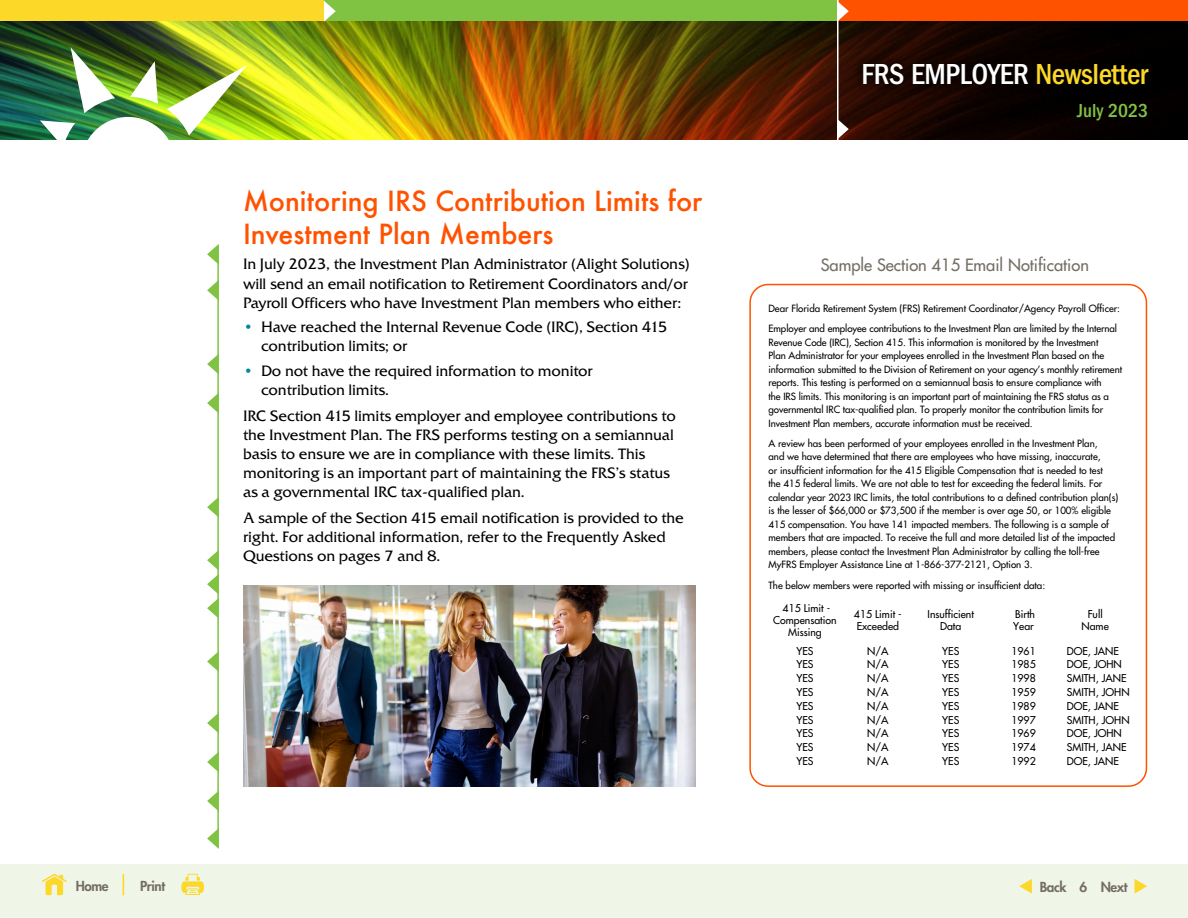
<style>
.page{position:relative;width:1188px;height:918px;background:#fff}
.page>*{position:absolute;margin:0;border:0;box-sizing:border-box;transform-origin:0 0}
.t1{font:500 condensed 30px "Franklin Gothic";letter-spacing:-.015em;color:#fff}
.t2{font:500 27px/32.2px "Futura";color:#ff5200}
.t3{font:500 condensed 19.5px "Franklin Gothic";color:#80c342}
.t4{font:16.5px "Futura";color:#756e64}
.t5{font:15px/19.2px "Friz Quadrata";letter-spacing:-.01em;color:#000}
.t6{font:800 13.5px "Futura";letter-spacing:-.03em;color:#756e64}
.t7{font:10.5px/12px "Futura";color:#000;text-align:center}
.t8{font:9.75px/13.5px "Futura";color:#000}
.s1{color:#008996}
.s2{color:#fcd828}
</style>
<div class="page">
<img style="left:0;top:21px;width:1188px;height:119px">
<div style="left:0;top:0;width:329px;height:21px;background:#fcd828"></div>
<div style="left:324px;top:0;width:518px;height:21px;background:#80c342"></div>
<div style="left:838px;top:0;width:350px;height:21px;background:#ff5200"></div>
<svg style="left:324px;top:1px;width:12px;height:21px"></svg>
<svg style="left:838px;top:1px;width:11px;height:21px"></svg>
<svg style="left:838px;top:119px;width:11px;height:21px"></svg>
<hr style="left:837px;top:0;width:1px;height:153px;background:#fff">
<svg style="left:853px;top:54px;width:305px;height:40px;background:#0b0200"></svg>
<svg style="left:130px;top:61px;width:28px;height:43px"></svg>
<svg style="left:71px;top:47px;width:44px;height:66px"></svg>
<img style="left:167px;top:65px;width:80px;height:70px">
<svg style="left:40px;top:120px;width:35px;height:20px"></svg>
<div style="left:81px;top:117px;width:94px;height:94px;background:#fff;border-radius:50%"></div>
<div style="left:749px;top:284px;width:398px;height:503px;border:2px solid #ff5200;border-radius:18px"></div>
<img style="left:243px;top:585px;width:452px;height:202px">
<div style="left:0;top:864px;width:1188px;height:54px;background:#eff6e8"></div>
<svg style="left:123px;top:874px;width:1px;height:21px"></svg>
<svg style="left:181px;top:874px;width:23px;height:21px"></svg>
<svg style="left:42px;top:874px;width:25px;height:21px"></svg>
<svg style="left:1019px;top:879px;width:13px;height:15px"></svg>
<svg style="left:1135px;top:879px;width:12px;height:15px"></svg>
<svg style="left:207px;top:244px;width:12px;height:19px"></svg>
<hr style="left:217px;top:246px;width:2px;height:602px;background:#80c342">
<svg style="left:207px;top:651px;width:12px;height:21px"></svg>
<svg style="left:207px;top:497px;width:12px;height:21px"></svg>
<svg style="left:207px;top:713px;width:11px;height:20px"></svg>
<svg style="left:207px;top:550px;width:12px;height:69px"></svg>
<svg style="left:207px;top:354px;width:12px;height:21px"></svg>
<svg style="left:207px;top:752px;width:11px;height:20px"></svg>
<svg style="left:207px;top:791px;width:11px;height:20px"></svg>
<svg style="left:207px;top:280px;width:12px;height:21px"></svg>
<svg style="left:207px;top:393px;width:12px;height:21px"></svg>
<svg style="left:207px;top:828px;width:12px;height:21px"></svg>
<h2 class="t2" style="left:243px;top:185px;width:461px">Monitoring IRS Contribution Limits for<br>Investment Plan Members</h2>
<h3 class="t5" style="left:243px;top:254px;width:448px;text-align:justify">In July 2023, the Investment Plan Administrator (Alight Solutions) will send an email notification to Retirement Coordinators and/or Payroll Officers who have Investment Plan members who either:</h3>
<h3 class="t5" style="left:261px;top:317px;width:408px;text-indent:-18px"><span class="s1">•</span> Have reached the Internal Revenue Code (IRC), Section 415 contribution limits; or</h3>
<h3 class="t5" style="left:261px;top:361px;width:333px;text-indent:-18px"><span class="s1">•</span> Do not have the required information to monitor contribution limits.</h3>
<p class="t5" style="left:243px;top:406px;width:434px">IRC Section 415 limits employer and employee contributions to the Investment Plan. The FRS performs testing on a semiannual basis to ensure we are in compliance with these limits. This monitoring is an important part of maintaining the FRS’s status as a governmental IRC tax-qualified plan.</p>
<h3 class="t5" style="left:243px;top:508px;width:443px">A sample of the Section 415 email notification is provided to the right. For additional information, refer to the Frequently Asked<br>Questions on pages 7 and 8.</h3>
<h1 class="t1" style="left:861px;top:57px;width:288px">FRS EMPLOYER <span class="s2">Newsletter</span></h1>
<h3 class="t3" style="left:1077px;top:99px;width:72px">July 2023</h3>
<h3 class="t4" style="left:821px;top:254px;width:270px">Sample Section 415 Email Notification</h3>
<p class="t8" style="left:769px;top:298px;width:353px;line-height:20.2px">Dear Florida Retirement System (FRS) Retirement Coordinator/Agency Payroll Officer:<br>Employer and employee contributions to the Investment Plan are limited by the Internal</p>
<p class="t8" style="left:769px;top:335px;width:355px">Revenue Code (IRC), Section 415. This information is monitored by the Investment<br>Plan Administrator for your employees enrolled in the Investment Plan based on the information submitted to the Division of Retirement on your agency’s monthly retirement reports. This testing is performed on a semiannual basis to ensure compliance with<br>the IRS limits. This monitoring is an important part of maintaining the FRS status as a governmental IRC tax-qualified plan. To properly monitor the contribution limits for Investment Plan members, accurate information must be received.</p>
<p class="t8" style="left:769px;top:437px;width:351px">A review has been performed of your employees enrolled in the Investment Plan,<br>and we have determined that there are employees who have missing, inaccurate,<br>or insufficient information for the 415 Eligible Compensation that is needed to test<br>the 415 federal limits. We are not able to test for exceeding the federal limits. For calendar year 2023 IRC limits, the total contributions to a defined contribution plan(s) is the lesser of $66,000 or $73,500 if the member is over age 50, or 100% eligible 415 compensation. You have 141 impacted members. The following is a sample of members that are impacted. To receive the full and more detailed list of the impacted members, please contact the Investment Plan Administrator by calling the toll-free MyFRS Employer Assistance Line at 1-866-377-2121, Option 3.</p>
<p class="t8" style="left:769px;top:578px;width:278px">The below members were reported with missing or insufficient data:</p>
<p class="t7" style="left:773px;top:603px;width:65px">415 Limit -<br>Compensation<br>Missing</p>
<p class="t7" style="left:854px;top:609px;width:49px;text-align:left">415 Limit -<br>Exceeded</p>
<p class="t7" style="left:928px;top:609px;width:48px">Insufficient<br>Data</p>
<p class="t7" style="left:1013px;top:609px;width:23px;text-align:left">Birth<br>Year</p>
<p class="t7" style="left:1082px;top:609px;width:29px">Full<br>Name</p>
<p class="t7" style="left:796px;top:645px;width:19px">YES</p>
<p class="t7" style="left:867px;top:645px;width:23px">N/A</p>
<p class="t7" style="left:942px;top:645px;width:19px">YES</p>
<p class="t7" style="left:1012px;top:645px;width:26px">1961</p>
<p class="t7" style="left:1067px;top:645px;width:54px">DOE, JANE</p>
<p class="t7" style="left:796px;top:659px;width:19px">YES</p>
<p class="t7" style="left:867px;top:659px;width:23px">N/A</p>
<p class="t7" style="left:942px;top:659px;width:19px">YES</p>
<p class="t7" style="left:1012px;top:659px;width:26px">1985</p>
<p class="t7" style="left:1067px;top:659px;width:57px">DOE, JOHN</p>
<p class="t7" style="left:796px;top:672px;width:19px">YES</p>
<p class="t7" style="left:867px;top:672px;width:23px">N/A</p>
<p class="t7" style="left:942px;top:672px;width:19px">YES</p>
<p class="t7" style="left:1012px;top:672px;width:26px">1998</p>
<p class="t7" style="left:1067px;top:672px;width:61px">SMITH, JANE</p>
<p class="t7" style="left:796px;top:686px;width:19px">YES</p>
<p class="t7" style="left:867px;top:686px;width:23px">N/A</p>
<p class="t7" style="left:942px;top:686px;width:19px">YES</p>
<p class="t7" style="left:1012px;top:686px;width:26px">1959</p>
<p class="t7" style="left:1067px;top:686px;width:64px">SMITH, JOHN</p>
<p class="t7" style="left:796px;top:700px;width:19px">YES</p>
<p class="t7" style="left:867px;top:700px;width:23px">N/A</p>
<p class="t7" style="left:942px;top:700px;width:19px">YES</p>
<p class="t7" style="left:1012px;top:700px;width:26px">1989</p>
<p class="t7" style="left:1067px;top:700px;width:54px">DOE, JANE</p>
<p class="t7" style="left:796px;top:714px;width:19px">YES</p>
<p class="t7" style="left:867px;top:714px;width:23px">N/A</p>
<p class="t7" style="left:942px;top:714px;width:19px">YES</p>
<p class="t7" style="left:1012px;top:714px;width:26px">1997</p>
<p class="t7" style="left:1067px;top:714px;width:64px">SMITH, JOHN</p>
<p class="t7" style="left:796px;top:728px;width:19px">YES</p>
<p class="t7" style="left:867px;top:728px;width:23px">N/A</p>
<p class="t7" style="left:942px;top:728px;width:19px">YES</p>
<p class="t7" style="left:1012px;top:728px;width:26px">1969</p>
<p class="t7" style="left:1067px;top:728px;width:57px">DOE, JOHN</p>
<p class="t7" style="left:796px;top:741px;width:19px">YES</p>
<p class="t7" style="left:867px;top:741px;width:23px">N/A</p>
<p class="t7" style="left:942px;top:741px;width:19px">YES</p>
<p class="t7" style="left:1012px;top:741px;width:26px">1974</p>
<p class="t7" style="left:1067px;top:741px;width:61px">SMITH, JANE</p>
<p class="t7" style="left:796px;top:755px;width:19px">YES</p>
<p class="t7" style="left:867px;top:755px;width:23px">N/A</p>
<p class="t7" style="left:942px;top:755px;width:19px">YES</p>
<p class="t7" style="left:1012px;top:755px;width:26px">1992</p>
<p class="t7" style="left:1067px;top:755px;width:54px">DOE, JANE</p>
<h3 class="t6" style="left:76px;top:878px;width:34px">Home</h3>
<h3 class="t6" style="left:140px;top:878px;width:26px">Print</h3>
<h3 class="t6" style="left:1040px;top:878px;width:89px">Back 6 Next</h3>
</div>
